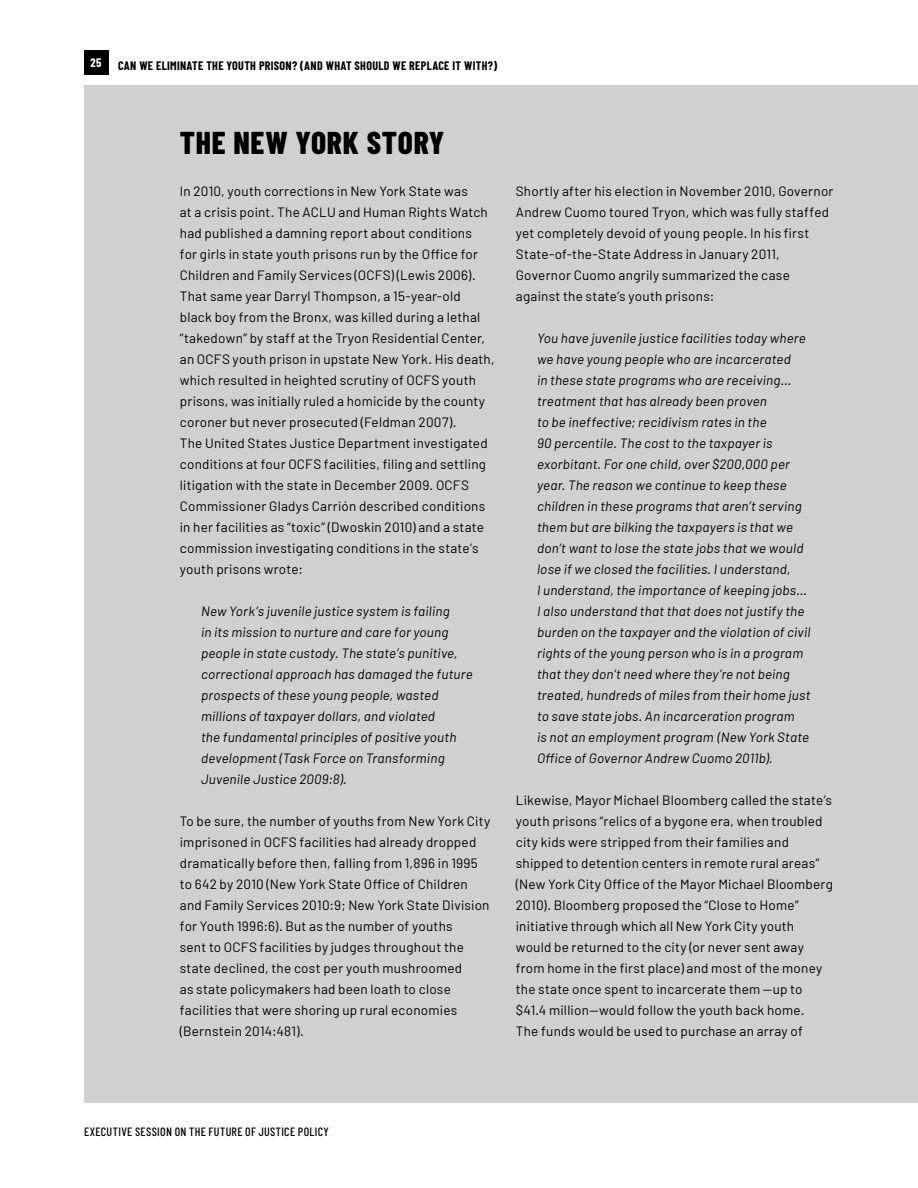
<style>
.page{position:relative;width:918px;height:1188px;background:#fff}
.page>*{position:absolute;margin:0;border:0;box-sizing:border-box;transform-origin:0 0}
.t1{font:800 31.5px "Barlow Condensed";letter-spacing:.02em;color:#000}
.t2{font:13.5px/21px "Barlow";letter-spacing:.015em;color:#000}
.t3{font:italic 13.5px/21px "Barlow";letter-spacing:.015em;color:#000}
.t4{font:700 12px "Barlow Condensed";letter-spacing:.025em;color:#000}
.t5{font:500 12px "Barlow Condensed";letter-spacing:.03em;color:#000}
.t6{font:700 12px "Barlow Condensed";color:#fff}
</style>
<div class="page">
<div style="left:84px;top:85px;width:834px;height:1018px;background:#d0d0d0"></div>
<div style="left:84px;top:51px;width:24px;height:24px;background:#000"></div>
<p class="t6" style="left:91px;top:56px;width:12px">25</p>
<p class="t4" style="left:118px;top:58px;width:380px">CAN WE ELIMINATE THE YOUTH PRISON? (AND WHAT SHOULD WE REPLACE IT WITH?)</p>
<h1 class="t1" style="left:180px;top:123px;width:266px">THE NEW YORK STORY</h1>
<p class="t2" style="left:180px;top:180px;width:316px">In 2010, youth corrections in New York State was<br>at a crisis point. The ACLU and Human Rights Watch had published a damning report about conditions<br>for girls in state youth prisons run by the Office for Children and Family Services (OCFS) (Lewis 2006).<br>That same year Darryl Thompson, a 15-year-old black boy from the Bronx, was killed during a lethal “takedown” by staff at the Tryon Residential Center, an OCFS youth prison in upstate New York. His death, which resulted in heighted scrutiny of OCFS youth prisons, was initially ruled a homicide by the county coroner but never prosecuted (Feldman 2007).<br>The United States Justice Department investigated conditions at four OCFS facilities, filing and settling litigation with the state in December 2009. OCFS Commissioner Gladys Carrión described conditions in her facilities as “toxic” (Dwoskin 2010) and a state commission investigating conditions in the state’s youth prisons wrote:</p>
<p class="t3" style="left:201px;top:600px;width:273px">New York’s juvenile justice system is failing<br>in its mission to nurture and care for young people in state custody. The state’s punitive, correctional approach has damaged the future prospects of these young people, wasted millions of taxpayer dollars, and violated<br>the fundamental principles of positive youth development (Task Force on Transforming Juvenile Justice 2009:8).</p>
<p class="t2" style="left:180px;top:810px;width:312px">To be sure, the number of youths from New York City imprisoned in OCFS facilities had already dropped dramatically before then, falling from 1,896 in 1995 to 642 by 2010 (New York State Office of Children and Family Services 2010:9; New York State Division for Youth 1996:6). But as the number of youths<br>sent to OCFS facilities by judges throughout the state declined, the cost per youth mushroomed<br>as state policymakers had been loath to close facilities that were shoring up rural economies (Bernstein 2014:481).</p>
<p class="t2" style="left:516px;top:180px;width:319px">Shortly after his election in November 2010, Governor Andrew Cuomo toured Tryon, which was fully staffed yet completely devoid of young people. In his first State-of-the-State Address in January 2011, Governor Cuomo angrily summarized the case against the state’s youth prisons:</p>
<p class="t3" style="left:537px;top:327px;width:275px">You have juvenile justice facilities today where we have young people who are incarcerated<br>in these state programs who are receiving… treatment that has already been proven<br>to be ineffective; recidivism rates in the<br>90 percentile. The cost to the taxpayer is exorbitant. For one child, over $200,000 per year. The reason we continue to keep these children in these programs that aren’t serving them but are bilking the taxpayers is that we don’t want to lose the state jobs that we would lose if we closed the facilities. I understand,<br>I understand, the importance of keeping jobs… I also understand that that does not justify the burden on the taxpayer and the violation of civil rights of the young person who is in a program that they don’t need where they’re not being treated, hundreds of miles from their home just to save state jobs. An incarceration program<br>is not an employment program (New York State Office of Governor Andrew Cuomo 2011b).</p>
<p class="t2" style="left:516px;top:789px;width:319px">Likewise, Mayor Michael Bloomberg called the state’s youth prisons “relics of a bygone era, when troubled city kids were stripped from their families and shipped to detention centers in remote rural areas” (New York City Office of the Mayor Michael Bloomberg 2010). Bloomberg proposed the “Close to Home” initiative through which all New York City youth would be returned to the city (or never sent away from home in the first place) and most of the money the state once spent to incarcerate them —up to $41.4 million—would follow the youth back home.<br>The funds would be used to purchase an array of</p>
<p class="t5" style="left:84px;top:1124px;width:246px">EXECUTIVE SESSION ON THE FUTURE OF JUSTICE POLICY</p>
</div>
